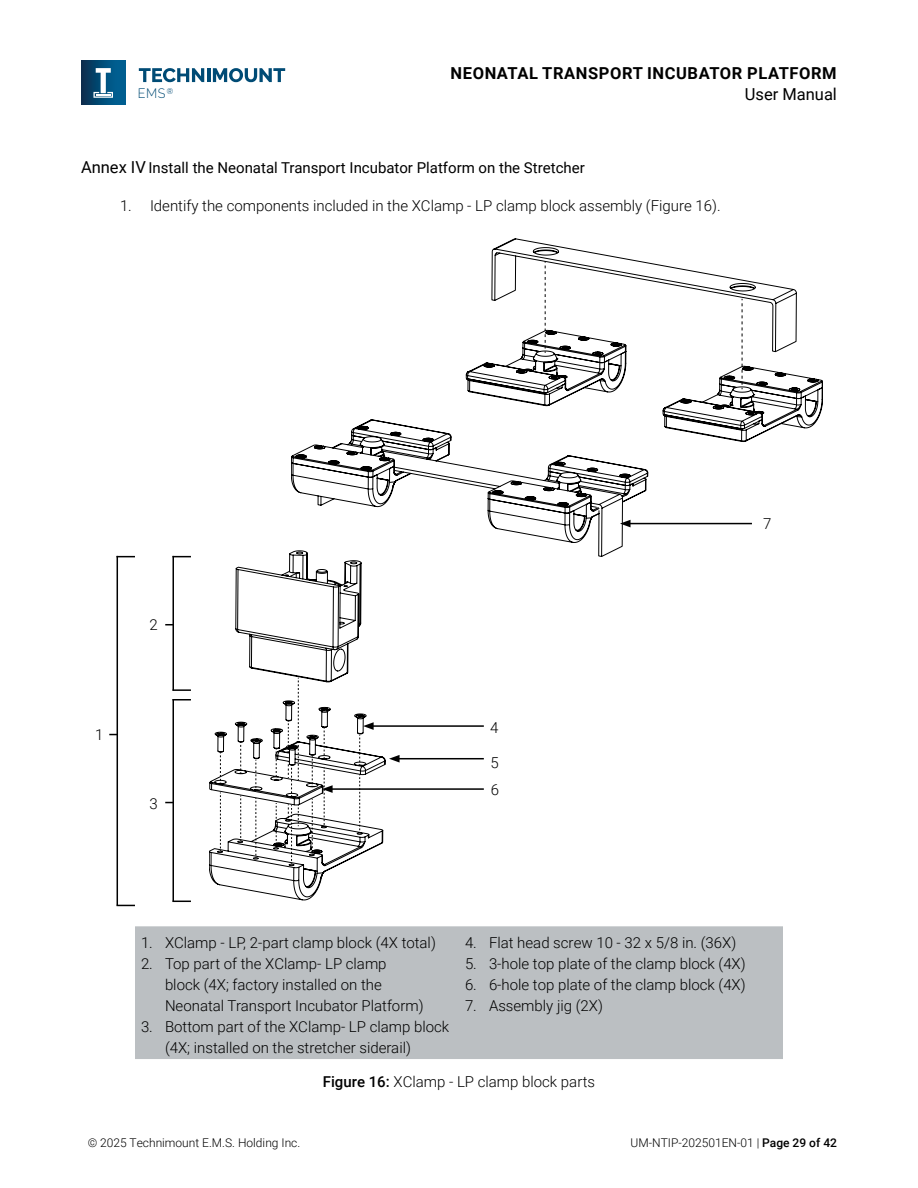
<style>
.page{position:relative;width:918px;height:1188px;background:#fff}
.page>*{position:absolute;margin:0;border:0;box-sizing:border-box;transform-origin:0 0}
.t1{font:700 16.5px "Roboto";letter-spacing:.035em;color:#000}
.t2{font:16.5px "Roboto";color:#000}
.t3{font:300 15px/21px "Roboto";color:#000}
.t4{font:15px "Roboto";color:#000}
.t5{font:300 13.65px "Raleway";color:#004b75;scale:.93 1}
.t6{font:300 12px "Roboto";color:#000}
.t7{font:8.25px "Raleway";color:#004b75;scale:.93 1}
.s1{font-size:16.5px}
.s2{font-weight:500}
</style>
<div class="page">
<svg style="left:139px;top:68px;width:65px;height:14px"></svg>
<hr style="left:207px;top:68px;width:3px;height:14px;background:#004b75">
<svg style="left:213px;top:68px;width:72px;height:14px"></svg>
<div style="left:81px;top:60px;width:44px;height:45px;background:linear-gradient(to right,#083051,#00669a)"></div>
<svg style="left:93px;top:68px;width:20px;height:30px"></svg>
<svg style="left:209px;top:552px;width:176px;height:348px"></svg>
<svg style="left:359px;top:774px;width:1px;height:59px"></svg>
<svg style="left:324px;top:728px;width:1px;height:30px"></svg>
<svg style="left:288px;top:721px;width:1px;height:32px"></svg>
<svg style="left:220px;top:752px;width:1px;height:32px"></svg>
<svg style="left:220px;top:792px;width:1px;height:59px"></svg>
<svg style="left:240px;top:742px;width:1px;height:31px"></svg>
<svg style="left:240px;top:796px;width:1px;height:45px"></svg>
<svg style="left:256px;top:760px;width:1px;height:31px"></svg>
<svg style="left:256px;top:798px;width:1px;height:61px"></svg>
<svg style="left:276px;top:749px;width:1px;height:31px"></svg>
<svg style="left:276px;top:803px;width:1px;height:44px"></svg>
<svg style="left:288px;top:761px;width:4px;height:35px"></svg>
<svg style="left:288px;top:804px;width:4px;height:60px"></svg>
<svg style="left:312px;top:756px;width:1px;height:31px"></svg>
<svg style="left:312px;top:799px;width:1px;height:56px"></svg>
<svg style="left:298px;top:805px;width:1px;height:21px"></svg>
<svg style="left:298px;top:678px;width:1px;height:102px"></svg>
<svg style="left:291px;top:239px;width:532px;height:318px"></svg>
<svg style="left:545px;top:261px;width:1px;height:92px"></svg>
<svg style="left:742px;top:299px;width:1px;height:90px"></svg>
<hr style="left:330px;top:788px;width:154px;height:2px;background:#000">
<svg style="left:322px;top:767px;width:11px;height:61px"></svg>
<hr style="left:371px;top:725px;width:113px;height:2px;background:#000">
<svg style="left:359px;top:722px;width:15px;height:43px"></svg>
<hr style="left:628px;top:523px;width:124px;height:1px;background:#000">
<svg style="left:620px;top:520px;width:11px;height:7px"></svg>
<svg style="left:118px;top:556px;width:17px;height:1px"></svg>
<svg style="left:117px;top:905px;width:18px;height:1px"></svg>
<hr style="left:117px;top:556px;width:1px;height:349px;background:#000">
<svg style="left:174px;top:556px;width:17px;height:1px"></svg>
<svg style="left:174px;top:689px;width:17px;height:2px"></svg>
<hr style="left:172px;top:556px;width:2px;height:135px;background:#000">
<svg style="left:174px;top:699px;width:17px;height:2px"></svg>
<svg style="left:174px;top:901px;width:17px;height:1px"></svg>
<hr style="left:172px;top:699px;width:2px;height:203px;background:#000">
<hr style="left:397px;top:758px;width:87px;height:1px;background:#000">
<svg style="left:389px;top:755px;width:11px;height:8px"></svg>
<div style="left:135px;top:926px;width:648px;height:133px;background:#bbbfc2"></div>
<p class="t1" style="left:451px;top:62px;width:388px">NEONATAL TRANSPORT INCUBATOR PLATFORM</p>
<p class="t5" style="left:138px;top:85px;width:32px">EMS</p>
<p class="t2" style="left:745px;top:83px;width:94px">User Manual</p>
<p class="t7" style="left:167px;top:86px;width:8px">®</p>
<p class="t4" style="left:81px;top:157px;width:505px"><span class="s1">Annex IV</span> Install the Neonatal Transport Incubator Platform on the Stretcher</p>
<p class="t3" style="left:120px;top:195px;width:602px">1. Identify the components included in the XClamp - LP clamp block assembly (Figure 16).</p>
<p class="t3" style="left:95px;top:723px;width:10px">1</p>
<p class="t3" style="left:150px;top:613px;width:10px">2</p>
<p class="t3" style="left:150px;top:793px;width:10px">3</p>
<p class="t3" style="left:490px;top:717px;width:10px">4</p>
<p class="t3" style="left:490px;top:752px;width:10px">5</p>
<p class="t3" style="left:491px;top:779px;width:10px">6</p>
<p class="t3" style="left:763px;top:513px;width:10px">7</p>
<p class="t3" style="left:141px;top:932px;width:296px">1. XClamp - LP, 2-part clamp block (4X total)</p>
<p class="t3" style="left:165px;top:953px;width:260px;text-indent:-24px">2. Top part of the XClamp- LP clamp block (4X; factory installed on the<br>Neonatal Transport Incubator Platform)</p>
<p class="t3" style="left:165px;top:1016px;width:286px;text-indent:-24px">3. Bottom part of the XClamp- LP clamp block (4X; installed on the stretcher siderail)</p>
<p class="t3" style="left:465px;top:932px;width:273px">4. Flat head screw 10 - 32 x 5/8 in. (36X)</p>
<p class="t3" style="left:465px;top:953px;width:282px">5. 3-hole top plate of the clamp block (4X)</p>
<p class="t3" style="left:465px;top:974px;width:282px">6. 6-hole top plate of the clamp block (4X)</p>
<p class="t3" style="left:465px;top:995px;width:139px">7. Assembly jig (2X)</p>
<p class="t3" style="left:323px;top:1071px;width:274px"><span class="s2">Figure 16:</span> XClamp - LP clamp block parts</p>
<p class="t6" style="left:88px;top:1134px;width:214px">© 2025 Technimount E.M.S. Holding Inc.</p>
<p class="t6" style="left:630px;top:1134px;width:208px">UM-NTIP-202501EN-01 | <span class="s2">Page 29 of 42</span></p>
</div>
